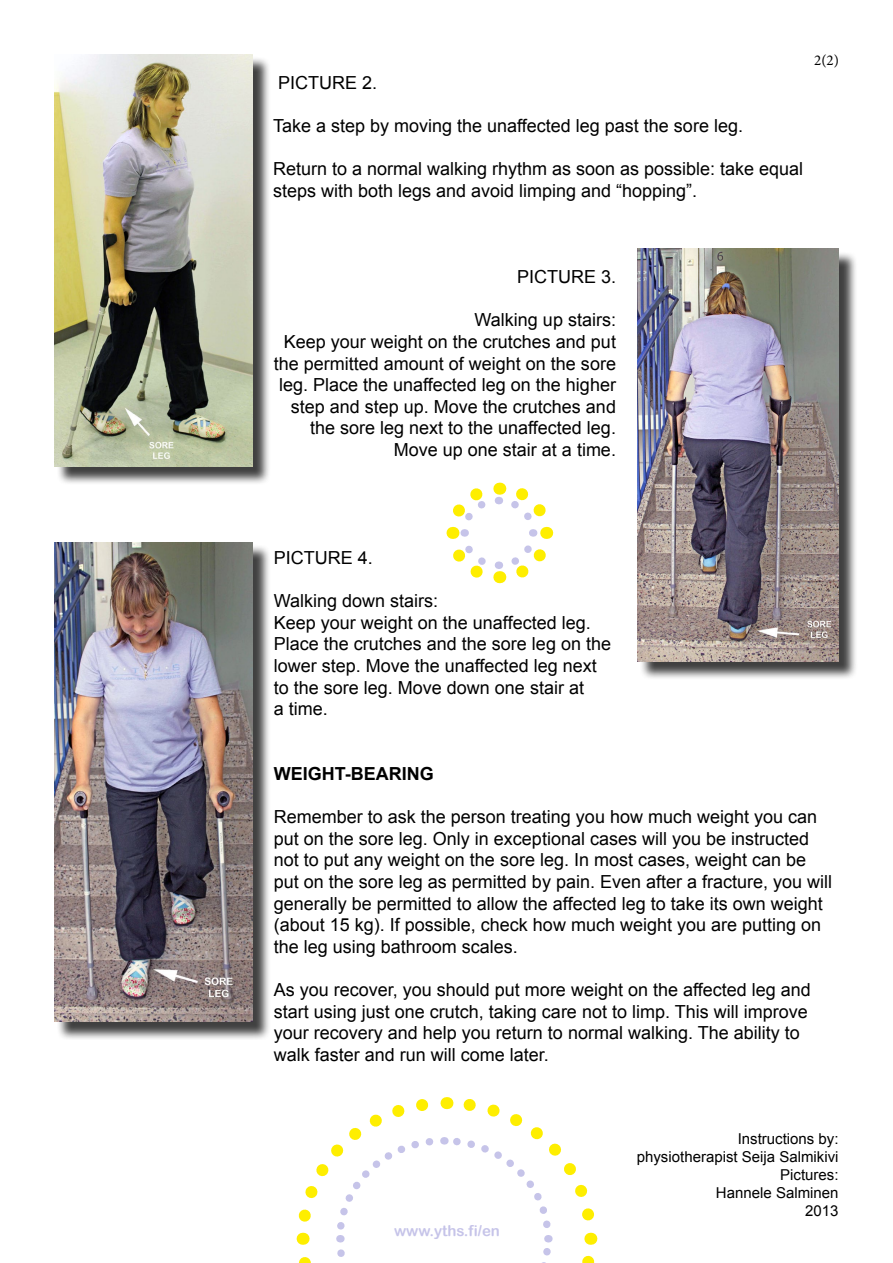
<style>
.page{position:relative;width:893px;height:1263px;background:#fff}
.page>*{position:absolute;margin:0;border:0;box-sizing:border-box;transform-origin:0 0}
.t1{font:18px/21.6px "Arial";color:#000}
.t2{font:700 18px "Arial";color:#000}
.t3{font:15px/18px "Arial";color:#000;text-align:right}
.t4{font:15px "Arial Rounded MT Bold";color:#c6c4e9}
.t5{font:15px "Minion Pro";color:#000}
</style>
<div class="page">
<div style="left:57px;top:56px;width:214px;height:429px;background:#000;opacity:.75"></div>
<img style="left:54px;top:54px;width:199px;height:412px">
<div style="left:640px;top:251px;width:218px;height:429px;background:#000;opacity:.75"></div>
<img style="left:637px;top:249px;width:202px;height:412px">
<div style="left:57px;top:544px;width:214px;height:496px;background:#000;opacity:.75"></div>
<img style="left:54px;top:542px;width:199px;height:480px">
<svg style="left:296px;top:1097px;width:302px;height:166px"></svg>
<svg style="left:446px;top:482px;width:108px;height:102px"></svg>
<p class="t1" style="left:278px;top:72px;width:101px">PICTURE 2.</p>
<p class="t1" style="left:273px;top:115px;width:471px">Take a step by moving the unaffected leg past the sore leg.</p>
<p class="t1" style="left:273px;top:158px;width:532px">Return to a normal walking rhythm as soon as possible: take equal steps with both legs and avoid limping and “hopping”.</p>
<p class="t5" style="left:814px;top:50px;width:26px">2(2)</p>
<p class="t1" style="left:517px;top:266px;width:101px">PICTURE 3.</p>
<p class="t1" style="left:274px;top:309px;width:344px;text-align:right">Walking up stairs:<br>Keep your weight on the crutches and put the permitted amount of weight on the sore leg. Place the unaffected leg on the higher step and step up. Move the crutches and the sore leg next to the unaffected leg.<br>Move up one stair at a time.</p>
<p class="t1" style="left:274px;top:547px;width:101px">PICTURE 4.</p>
<p class="t1" style="left:274px;top:590px;width:339px">Walking down stairs:<br>Keep your weight on the unaffected leg.<br>Place the crutches and the sore leg on the lower step. Move the unaffected leg next to the sore leg. Move down one stair at<br>a time.</p>
<p class="t2" style="left:274px;top:762px;width:161px">WEIGHT-BEARING</p>
<p class="t1" style="left:274px;top:806px;width:560px">Remember to ask the person treating you how much weight you can put on the sore leg. Only in exceptional cases will you be instructed not to put any weight on the sore leg. In most cases, weight can be put on the sore leg as permitted by pain. Even after a fracture, you will generally be permitted to allow the affected leg to take its own weight (about 15 kg). If possible, check how much weight you are putting on the leg using bathroom scales.</p>
<p class="t1" style="left:274px;top:979px;width:538px">As you recover, you should put more weight on the affected leg and start using just one crutch, taking care not to limp. This will improve your recovery and help you return to normal walking. The ability to walk faster and run will come later.</p>
<p class="t4" style="left:394px;top:1221px;width:107px">www.yths.fi/en</p>
<p class="t3" style="left:637px;top:1129px;width:203px">Instructions by: physiotherapist Seija Salmikivi<br>Pictures:<br>Hannele Salminen<br>2013</p>
</div>
